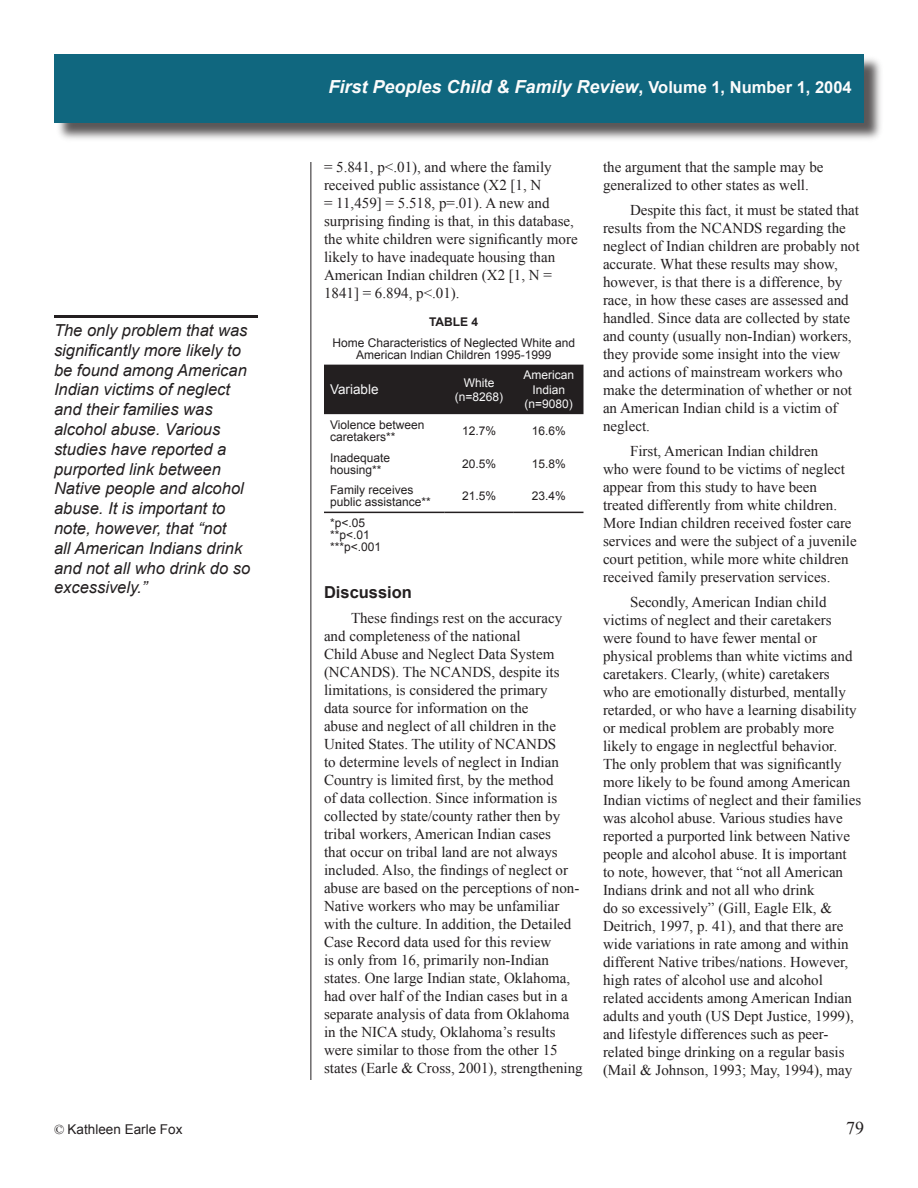
<style>
.page{position:relative;width:918px;height:1188px;background:#fff}
.page>*{position:absolute;margin:0;border:0;box-sizing:border-box;transform-origin:0 0}
.t1{font:700 21px "Arial";color:#fcfcfc}
.t2{font:italic 700 18px "Arial";color:#fcfcfc}
.t3{font:18px "Times New Roman";color:#231f20}
.t4{font:italic 16.5px/19.8px "Arial";color:#231f20}
.t5{font:700 16.5px "Arial";color:#231f20}
.t6{font:15px/18px "Times New Roman";color:#231f20}
.t7{font:13.5px "Arial";color:#231f20}
.t8{font:13.5px "Arial";color:#f7f7f8}
.t9{font:12px/12px "Arial";color:#231f20}
.t10{font:12px/14.4px "Arial";color:#f9f9f9;text-align:center}
.t11{font:12px "Arial";color:#f7f7f8}
.t12{font:700 12px "Arial";color:#231f20}
.t13{font:12px "Arial";color:#fafafa}
.s1{font-style:normal}
.s2{font-style:normal;font-size:16.5px}
.s3{font-family:"Times New Roman"}
</style>
<div class="page">
<hr style="left:310px;top:162px;width:1px;height:918px;background:#231f20">
<div style="left:54px;top:55px;width:830px;height:88px;background:#231f20;opacity:.75"></div>
<div style="left:54px;top:54px;width:810px;height:69px;background:#10677f"></div>
<div style="left:324px;top:365px;width:260px;height:49px;background:#231f20"></div>
<hr style="left:324px;top:512px;width:120px;height:1px;background:#231f20">
<hr style="left:444px;top:512px;width:70px;height:1px;background:#231f20">
<hr style="left:514px;top:512px;width:70px;height:1px;background:#231f20">
<hr style="left:54px;top:315px;width:204px;height:3px;background:#231f20">
<h1 class="t1" style="left:173px;top:65px;width:681px">First Peoples Child &amp; Family Review, Volume 1, Number 1, July 2004</h1>
<p class="t2" style="left:328px;top:75px;width:525px">First Peoples Child &amp; Family Review<span class="s1">,</span> <span class="s2">Volume 1, Number 1, 2004</span></p>
<p class="t4" style="left:54px;top:321px;width:198px">The only problem that was significantly more likely to be found among American<br>Indian victims of neglect and their families was alcohol abuse. Various studies have reported a purported link between<br>Native people and alcohol abuse. It is important to note, however, that “not<br>all American Indians drink and not all who drink do so excessively.”</p>
<p class="t7" style="left:54px;top:1120px;width:130px"><span class="s3">©</span> Kathleen Earle Fox</p>
<p class="t6" style="left:324px;top:158px;width:255px">= 5.841, p&lt;.01), and where the family received public assistance (X2 [1, N<br>= 11,459] = 5.518, p=.01). A new and surprising finding is that, in this database, the white children were significantly more likely to have inadequate housing than American Indian children (X2 [1, N = 1841] = 6.894, p&lt;.01).</p>
<p class="t12" style="left:429px;top:314px;width:51px">TABLE 4</p>
<p class="t9" style="left:332px;top:337px;width:244px;text-align:center">Home Characteristics of Neglected White and<br>American Indian Children 1995-1999</p>
<p class="t8" style="left:330px;top:381px;width:50px">Variable</p>
<p class="t10" style="left:523px;top:368px;width:52px">American<br>Indian (n=9080)</p>
<p class="t13" style="left:464px;top:374px;width:32px">White</p>
<p class="t11" style="left:455px;top:389px;width:50px">(n=8268)</p>
<p class="t9" style="left:330px;top:419px;width:96px">Violence between caretakers**</p>
<p class="t9" style="left:462px;top:425px;width:36px">12.7%</p>
<p class="t9" style="left:532px;top:425px;width:36px">16.6%</p>
<p class="t9" style="left:330px;top:452px;width:62px">Inadequate housing**</p>
<p class="t9" style="left:462px;top:458px;width:36px">20.5%</p>
<p class="t9" style="left:532px;top:458px;width:36px">15.8%</p>
<p class="t9" style="left:330px;top:484px;width:102px">Family receives public assistance**</p>
<p class="t9" style="left:462px;top:490px;width:36px">21.5%</p>
<p class="t9" style="left:532px;top:490px;width:36px">23.4%</p>
<p class="t9" style="left:330px;top:517px;width:53px">*p&lt;.05 **p&lt;.01 ***p&lt;.001</p>
<p class="t5" style="left:324px;top:581px;width:90px">Discussion</p>
<p class="t6" style="left:324px;top:608px;width:260px;text-indent:27px">These findings rest on the accuracy and completeness of the national<br>Child Abuse and Neglect Data System (NCANDS). The NCANDS, despite its limitations, is considered the primary<br>data source for information on the<br>abuse and neglect of all children in the United States. The utility of NCANDS<br>to determine levels of neglect in Indian Country is limited first, by the method<br>of data collection. Since information is collected by state/county rather then by tribal workers, American Indian cases<br>that occur on tribal land are not always included. Also, the findings of neglect or abuse are based on the perceptions of non-Native workers who may be unfamiliar with the culture. In addition, the Detailed Case Record data used for this review<br>is only from 16, primarily non-Indian states. One large Indian state, Oklahoma, had over half of the Indian cases but in a separate analysis of data from Oklahoma in the NICA study, Oklahoma’s results were similar to those from the other 15 states (Earle &amp; Cross, 2001), strengthening</p>
<p class="t6" style="left:603px;top:158px;width:222px">the argument that the sample may be generalized to other states as well.</p>
<p class="t6" style="left:603px;top:201px;width:258px;text-indent:27px">Despite this fact, it must be stated that results from the NCANDS regarding the neglect of Indian children are probably not accurate. What these results may show, however, is that there is a difference, by race, in how these cases are assessed and handled. Since data are collected by state and county (usually non-Indian) workers, they provide some insight into the view and actions of mainstream workers who make the determination of whether or not an American Indian child is a victim of neglect.</p>
<p class="t6" style="left:603px;top:442px;width:255px;text-indent:27px">First, American Indian children<br>who were found to be victims of neglect appear from this study to have been treated differently from white children.<br>More Indian children received foster care services and were the subject of a juvenile court petition, while more white children received family preservation services.</p>
<p class="t6" style="left:603px;top:592px;width:260px;text-indent:27px">Secondly, American Indian child victims of neglect and their caretakers were found to have fewer mental or physical problems than white victims and caretakers. Clearly, (white) caretakers<br>who are emotionally disturbed, mentally retarded, or who have a learning disability or medical problem are probably more likely to engage in neglectful behavior.<br>The only problem that was significantly more likely to be found among American Indian victims of neglect and their families was alcohol abuse. Various studies have reported a purported link between Native people and alcohol abuse. It is important to note, however, that “not all American Indians drink and not all who drink<br>do so excessively” (Gill, Eagle Elk, &amp; Deitrich, 1997, p. 41), and that there are wide variations in rate among and within different Native tribes/nations. However, high rates of alcohol use and alcohol related accidents among American Indian adults and youth (US Dept Justice, 1999), and lifestyle differences such as peer&shy;related binge drinking on a regular basis (Mail &amp; Johnson, 1993; May, 1994), may</p>
<p class="t3" style="left:846px;top:1116px;width:19px">79</p>
</div>
